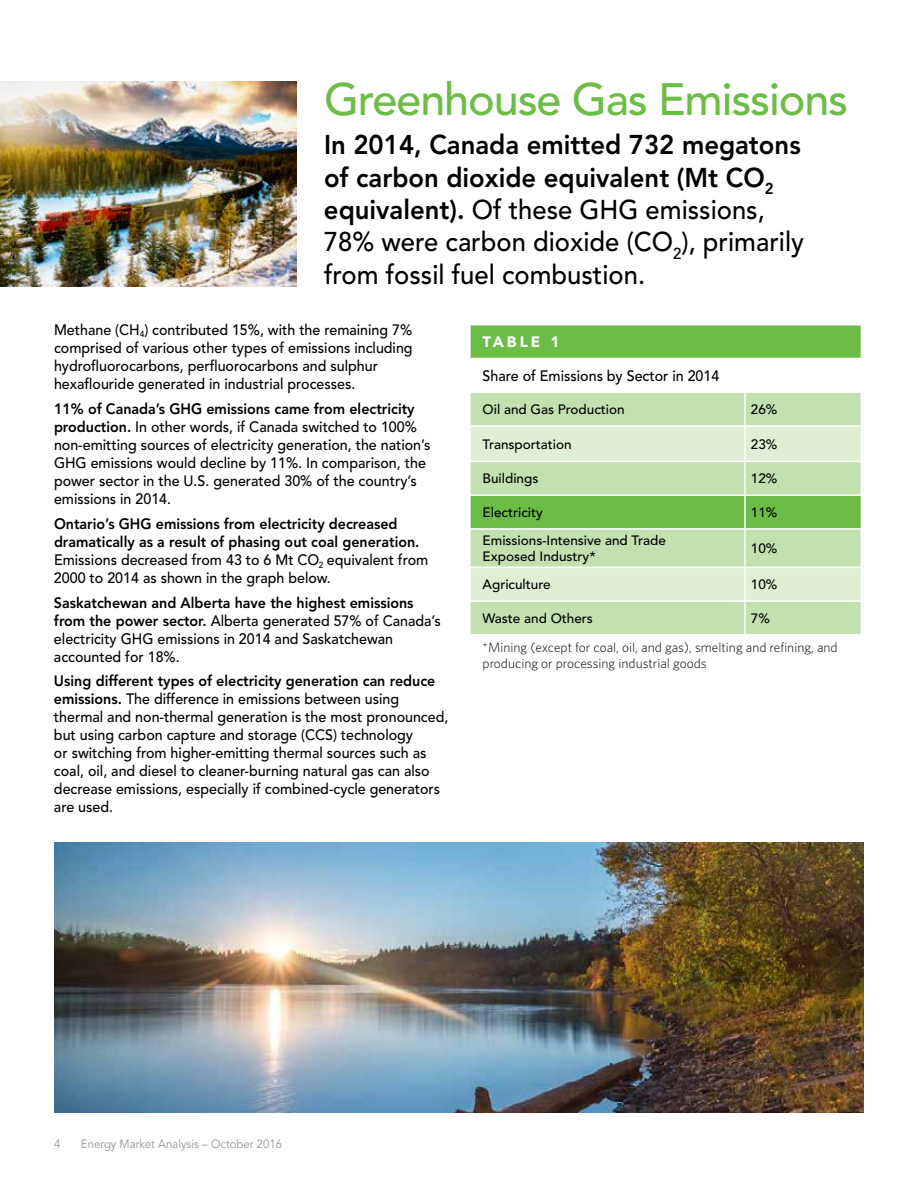
<style>
.page{position:relative;width:918px;height:1188px;background:#fff}
.page>*{position:absolute;margin:0;border:0;box-sizing:border-box;transform-origin:0 0}
.t1{font:500 45px "Avenir LT Std";letter-spacing:-.025em;color:#6bbd45}
.t2{font:500 27px/32.4px "Avenir LT Std";color:#000;scale:.95 1}
.t3{font:500 15px/18px "Avenir LT Std";color:#000;scale:.95 1}
.t4{font:800 15px/18px "Avenir LT Std";color:#000;scale:.95 1}
.t5{font:900 15px "Avenir LT Std";letter-spacing:.2em;color:#fff}
.t6{font:500 13.5px/16.2px "Avenir LT Std";color:#000}
.t7{font:300 13.5px/16.2px "Whitney";color:#000}
.t8{font:12px "Avenir LT Std";color:#939598;scale:.95 1}
.s1{font-weight:800}
.s2{font-weight:500}
</style>
<div class="page">
<div style="left:471px;top:326px;width:390px;height:32px;background:#6bbd45"></div>
<div style="left:471px;top:393px;width:390px;height:241px;background:#c3e0ae"></div>
<svg style="left:471px;top:427px;width:390px;height:173px;background:#bddea9"></svg>
<hr style="left:744px;top:393px;width:2px;height:32px;background:#fff">
<hr style="left:469px;top:425px;width:276px;height:2px;background:#fff">
<hr style="left:745px;top:425px;width:117px;height:2px;background:#fff">
<hr style="left:744px;top:427px;width:2px;height:34px;background:#fff">
<hr style="left:469px;top:461px;width:276px;height:1px;background:#fff">
<hr style="left:745px;top:461px;width:117px;height:1px;background:#fff">
<hr style="left:744px;top:462px;width:2px;height:32px;background:#fff">
<hr style="left:469px;top:494px;width:276px;height:2px;background:#fff">
<hr style="left:745px;top:494px;width:117px;height:2px;background:#fff">
<hr style="left:744px;top:496px;width:2px;height:32px;background:#fff">
<hr style="left:469px;top:528px;width:276px;height:2px;background:#fff">
<hr style="left:745px;top:528px;width:117px;height:2px;background:#fff">
<hr style="left:744px;top:530px;width:2px;height:37px;background:#fff">
<hr style="left:469px;top:567px;width:276px;height:1px;background:#fff">
<hr style="left:745px;top:567px;width:117px;height:1px;background:#fff">
<hr style="left:744px;top:568px;width:2px;height:32px;background:#fff">
<hr style="left:469px;top:600px;width:276px;height:2px;background:#fff">
<hr style="left:745px;top:600px;width:117px;height:2px;background:#fff">
<hr style="left:744px;top:602px;width:2px;height:32px;background:#fff">
<img style="left:54px;top:842px;width:810px;height:270px">
<img style="left:0;top:81px;width:297px;height:205px">
<h1 class="t1" style="left:324px;top:73px;width:526px">Greenhouse Gas Emissions</h1>
<h2 class="t2" style="left:324px;top:129px;width:507px"><span class="s1">In 2014, Canada emitted 732 megatons of carbon dioxide equivalent (Mt CO</span><sub>2 </sub><span class="s1">equivalent).</span> Of these GHG emissions, 78% were carbon dioxide (CO<sub>2</sub>), primarily from fossil fuel combustion.</h2>
<p class="t3" style="left:54px;top:322px;width:379px">Methane (CH<sub>4</sub>) contributed 15%, with the remaining 7% comprised of various other types of emissions including hydrofluorocarbons, perfluorocarbons and sulphur hexaflouride generated in industrial processes.</p>
<p class="t3" style="left:54px;top:400px;width:398px"><span class="s1">11% of Canada’s GHG emissions came from electricity production.</span> In other words, if Canada switched to 100% non-emitting sources of electricity generation, the nation’s GHG emissions would decline by 11%. In comparison, the power sector in the U.S. generated 30% of the country’s emissions in 2014.</p>
<p class="t4" style="left:54px;top:515px;width:396px">Ontario’s GHG emissions from electricity decreased dramatically as a result of phasing out coal generation.<br><span class="s2">Emissions decreased from 43 to 6 Mt CO</span><sub>2</sub> <span class="s2">equivalent from 2000 to 2014 as shown in the graph below.</span></p>
<p class="t3" style="left:54px;top:594px;width:409px"><span class="s1">Saskatchewan and Alberta have the highest emissions from the power sector.</span> Alberta generated 57% of Canada’s electricity GHG emissions in 2014 and Saskatchewan accounted for 18%.</p>
<p class="t3" style="left:54px;top:673px;width:417px"><span class="s1">Using different types of electricity generation can reduce emissions.</span> The difference in emissions between using thermal and non-thermal generation is the most pronounced, but using carbon capture and storage (CCS) technology<br>or switching from higher-emitting thermal sources such as coal, oil, and diesel to cleaner-burning natural gas can also decrease emissions, especially if combined-cycle generators are used.</p>
<p class="t5" style="left:483px;top:333px;width:78px">TABLE 1</p>
<p class="t3" style="left:483px;top:367px;width:251px">Share of Emissions by Sector in 2014</p>
<p class="t6" style="left:483px;top:402px;width:144px">Oil and Gas Production</p>
<p class="t6" style="left:751px;top:402px;width:28px">26%</p>
<p class="t6" style="left:483px;top:436px;width:91px">Transportation</p>
<p class="t6" style="left:751px;top:436px;width:28px">23%</p>
<p class="t6" style="left:483px;top:471px;width:57px">Buildings</p>
<p class="t6" style="left:751px;top:471px;width:28px">12%</p>
<p class="t6" style="left:483px;top:505px;width:62px">Electricity</p>
<p class="t6" style="left:751px;top:505px;width:28px">11%</p>
<p class="t6" style="left:483px;top:533px;width:185px">Emissions-Intensive and Trade<br>Exposed Industry*</p>
<p class="t6" style="left:751px;top:541px;width:28px">10%</p>
<p class="t6" style="left:483px;top:577px;width:69px">Agriculture</p>
<p class="t6" style="left:751px;top:577px;width:28px">10%</p>
<p class="t6" style="left:483px;top:611px;width:112px">Waste and Others</p>
<p class="t6" style="left:751px;top:611px;width:21px">7%</p>
<p class="t7" style="left:483px;top:638px;width:357px">*Mining (except for coal, oil, and gas), smelting and refining, and producing or processing industrial goods</p>
<p class="t8" style="left:54px;top:1137px;width:8px">4</p>
<p class="t8" style="left:81px;top:1137px;width:213px">Energy Market Analysis – October 2016</p>
</div>
